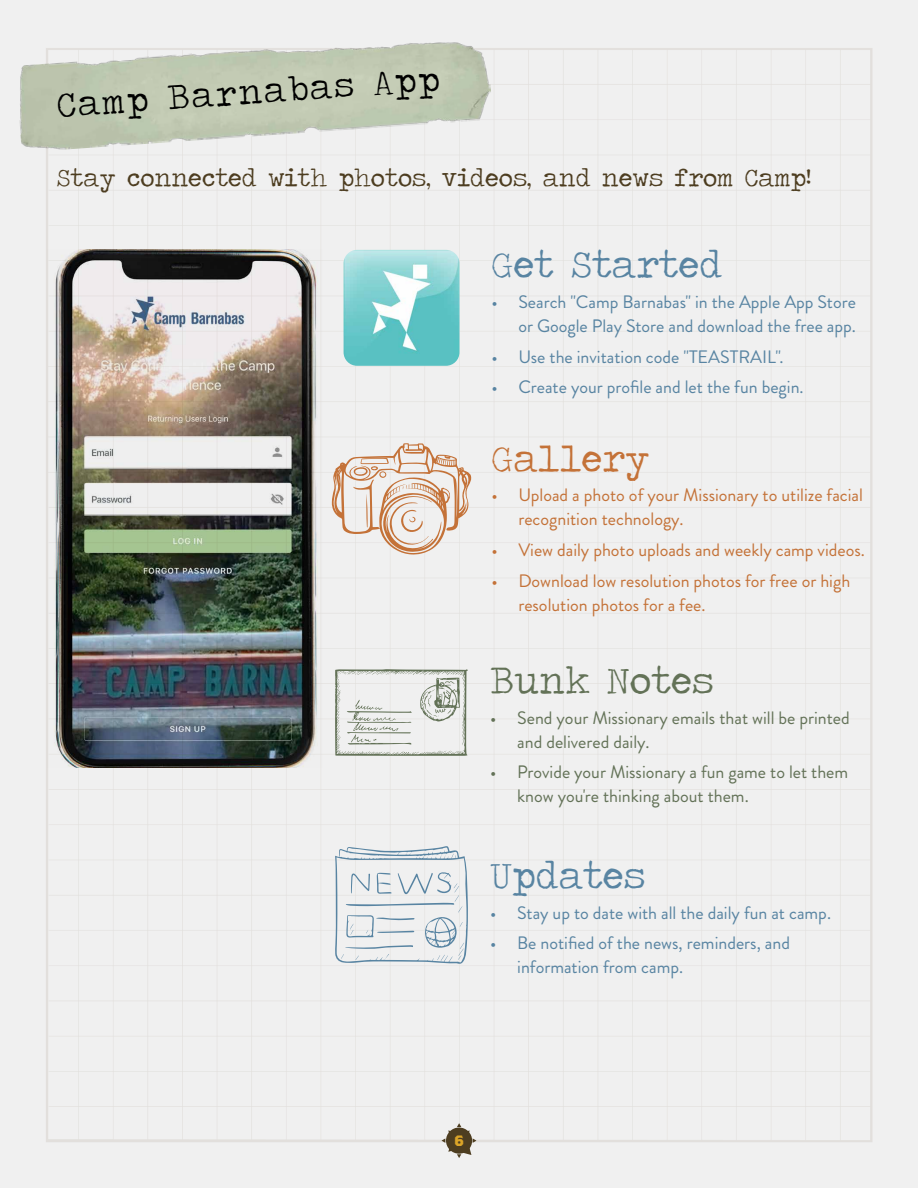
<style>
.page{position:relative;width:918px;height:1188px;background:#f0f0f0}
.page>*{position:absolute;margin:0;border:0;box-sizing:border-box;transform-origin:0 0}
.t1{font:39px "Traveling Typewriter";color:#5884a2}
.t2{font:39px "Traveling Typewriter";color:#637257}
.t3{font:39px "Traveling Typewriter";color:#c47238}
.t4{font:35.85px "Traveling Typewriter";color:#000}
.t5{font:25.5px "Traveling Typewriter";color:#4d3d20}
.t6{font:18px/24px "Brandon Grotesque";color:#5884a2;text-align:right}
.t7{font:18px/24px "Brandon Grotesque";color:#c47238}
.t8{font:18px/24px "Brandon Grotesque";color:#637257}
.t9{font:700 15px "Brothers OT";color:#dba428}
</style>
<div class="page">
<svg style="left:442px;top:1123px;width:34px;height:35px"></svg>
<img style="left:16px;top:33px;width:477px;height:120px">
<img style="left:344px;top:250px;width:115px;height:116px">
<img style="left:48px;top:250px;width:274px;height:518px">
<svg style="left:332px;top:443px;width:139px;height:112px"></svg>
<svg style="left:335px;top:669px;width:133px;height:87px"></svg>
<svg style="left:335px;top:846px;width:133px;height:118px"></svg>
<h2 class="t4" style="left:55px;top:82px;width:385px;rotate:-4deg">Camp Barnabas App</h2>
<h3 class="t5" style="left:57px;top:161px;width:756px">Stay connected with photos, videos, and news from Camp!</h3>
<h1 class="t1" style="left:491px;top:239px;width:233px">Get Started</h1>
<p class="t6" style="left:491px;top:290px;width:366px">• Search "Camp Barnabas" in the Apple App Store or Google Play Store and download the free app.</p>
<p class="t6" style="left:491px;top:345px;width:294px">• Use the invitation code "TEASTRAIL".</p>
<p class="t6" style="left:491px;top:376px;width:314px">• Create your profile and let the fun begin.</p>
<h1 class="t3" style="left:491px;top:433px;width:160px">Gallery</h1>
<p class="t7" style="left:518px;top:483px;width:346px;text-indent:-27px">• Upload a photo of your Missionary to utilize facial recognition technology.</p>
<p class="t7" style="left:491px;top:538px;width:375px">• View daily photo uploads and weekly camp videos.</p>
<p class="t7" style="left:518px;top:569px;width:333px;text-indent:-27px">• Download low resolution photos for free or high resolution photos for a fee.</p>
<h1 class="t2" style="left:490px;top:655px;width:225px">Bunk Notes</h1>
<p class="t8" style="left:517px;top:706px;width:334px;text-indent:-27px">• Send your Missionary emails that will be printed and delivered daily.</p>
<p class="t8" style="left:517px;top:760px;width:333px;text-indent:-27px">• Provide your Missionary a fun game to let them know you're thinking about them.</p>
<h1 class="t1" style="left:490px;top:850px;width:157px">Updates</h1>
<p class="t6" style="left:490px;top:901px;width:342px">• Stay up to date with all the daily fun at camp.</p>
<p class="t6" style="left:517px;top:931px;width:274px;text-align:left;text-indent:-27px">• Be notified of the news, reminders, and information from camp.</p>
<p class="t9" style="left:454px;top:1134px;width:11px">6</p>
</div>
